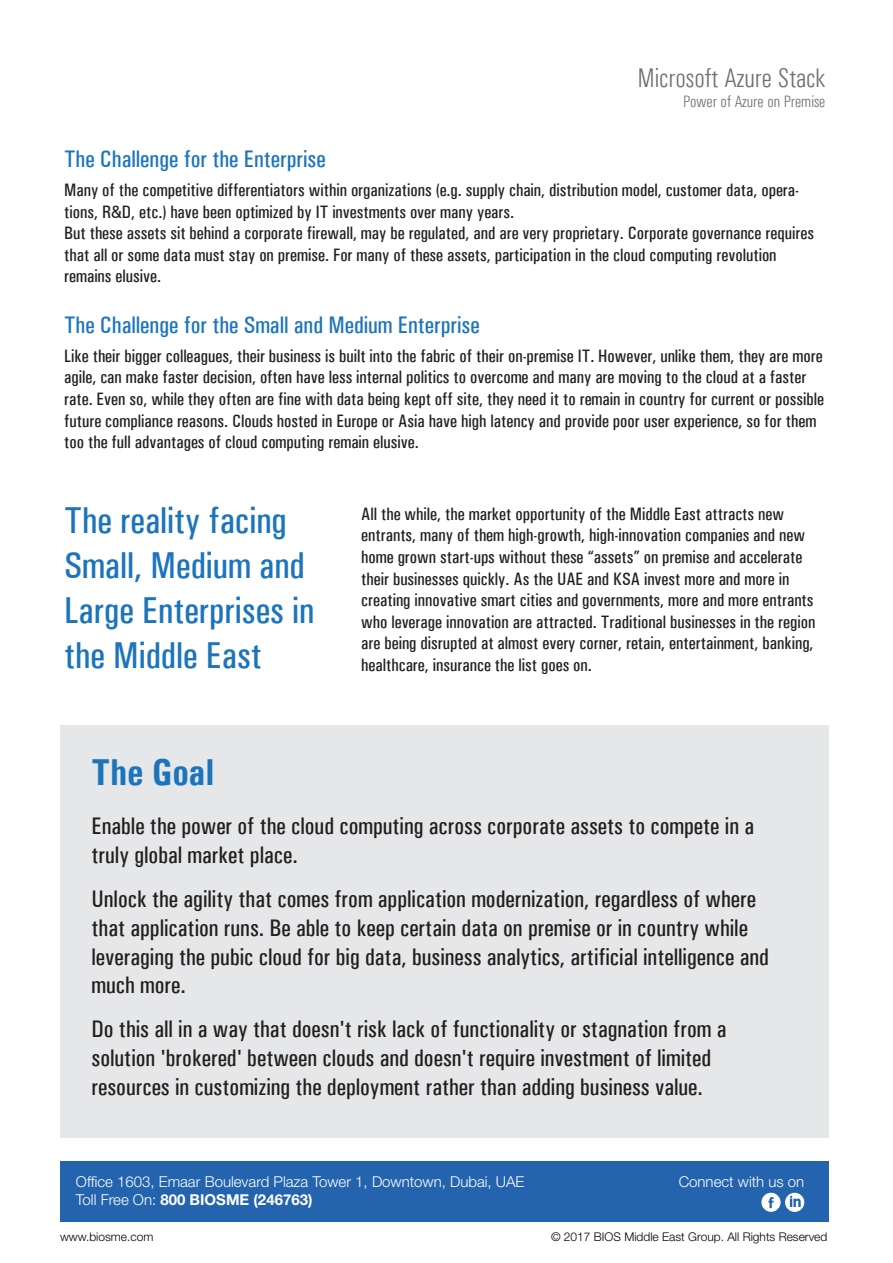
<style>
.page{position:relative;width:893px;height:1263px;background:#fff}
.page>*{position:absolute;margin:0;border:0;box-sizing:border-box;transform-origin:0 0}
.t1{font:500 condensed 37.5px/45px "Univers";color:#1c75bc}
.t2{font:700 condensed 37.5px "Univers";color:#1c75bc}
.t3{font:300 condensed 27px "Univers";color:#6d6e71}
.t4{font:500 condensed 24px/28.8px "Univers";color:#231f20}
.t5{font:500 condensed 24px "Univers";color:#1c75bc}
.t6{font:500 condensed 18px/21.6px "Univers";color:#231f20}
.t7{font:300 condensed 16.5px "Univers";color:#6d6e71}
.t8{font:300 15px/18px "Helvetica Neue LT Std";color:#fff}
.t9{font:300 12px "Helvetica Neue LT Std";color:#010101}
.s1{font-weight:700}
</style>
<div class="page">
<div style="left:60px;top:1161px;width:768px;height:60px;background:#2463ae"></div>
<div style="left:60px;top:725px;width:768px;height:412px;background:#e6e7e8"></div>
<svg style="left:761px;top:1193px;width:43px;height:19px"></svg>
<h2 class="t3" style="left:637px;top:63px;width:190px">Microsoft Azure Stack</h2>
<p class="t7" style="left:683px;top:92px;width:144px">Power of Azure on Premise</p>
<h3 class="t5" style="left:64px;top:145px;width:263px">The Challenge for the Enterprise</h3>
<p class="t6" style="left:64px;top:179px;width:751px">Many of the competitive differentiators within organizations (e.g. supply chain, distribution model, customer data, opera&shy;tions, R&amp;D, etc.) have been optimized by IT investments over many years.<br>But these assets sit behind a corporate firewall, may be regulated, and are very proprietary. Corporate governance requires that all or some data must stay on premise. For many of these assets, participation in the cloud computing revolution remains elusive.</p>
<h3 class="t5" style="left:64px;top:311px;width:417px">The Challenge for the Small and Medium Enterprise</h3>
<p class="t6" style="left:64px;top:345px;width:761px">Like their bigger colleagues, their business is built into the fabric of their on-premise IT. However, unlike them, they are more agile, can make faster decision, often have less internal politics to overcome and many are moving to the cloud at a faster rate. Even so, while they often are fine with data being kept off site, they need it to remain in country for current or possible future compliance reasons. Clouds hosted in Europe or Asia have high latency and provide poor user experience, so for them too the full advantages of cloud computing remain elusive.</p>
<h1 class="t1" style="left:64px;top:498px;width:252px">The reality facing<br>Small, Medium and<br>Large Enterprises in the Middle East</h1>
<h1 class="t2" style="left:92px;top:749px;width:125px">The Goal</h1>
<p class="t6" style="left:361px;top:503px;width:456px">All the while, the market opportunity of the Middle East attracts new entrants, many of them high-growth, high-innovation companies and new home grown start-ups without these “assets” on premise and accelerate their businesses quickly. As the UAE and KSA invest more and more in creating innovative smart cities and governments, more and more entrants who leverage innovation are attracted. Traditional businesses in the region are being disrupted at almost every corner, retain, entertainment, banking, healthcare, insurance the list goes on.</p>
<h3 class="t4" style="left:92px;top:812px;width:664px">Enable the power of the cloud computing across corporate assets to compete in a truly global market place.</h3>
<p class="t4" style="left:92px;top:884px;width:679px">Unlock the agility that comes from application modernization, regardless of where that application runs. Be able to keep certain data on premise or in country while leveraging the pubic cloud for big data, business analytics, artificial intelligence and much more.</p>
<h3 class="t4" style="left:92px;top:1015px;width:636px">Do this all in a way that doesn't risk lack of functionality or stagnation from a solution 'brokered' between clouds and doesn't require investment of limited resources in customizing the deployment rather than adding business value.</h3>
<p class="t8" style="left:76px;top:1172px;width:450px">Office 1603, Emaar Boulevard Plaza Tower 1, Downtown, Dubai, UAE<br>Toll Free On: <span class="s1">800 BIOSME (246763)</span></p>
<p class="t8" style="left:679px;top:1172px;width:127px">Connect with us on</p>
<p class="t9" style="left:60px;top:1230px;width:95px">www.biosme.com</p>
<p class="t9" style="left:551px;top:1230px;width:278px">© 2017 BIOS Middle East Group. All Rights Reserved</p>
</div>
